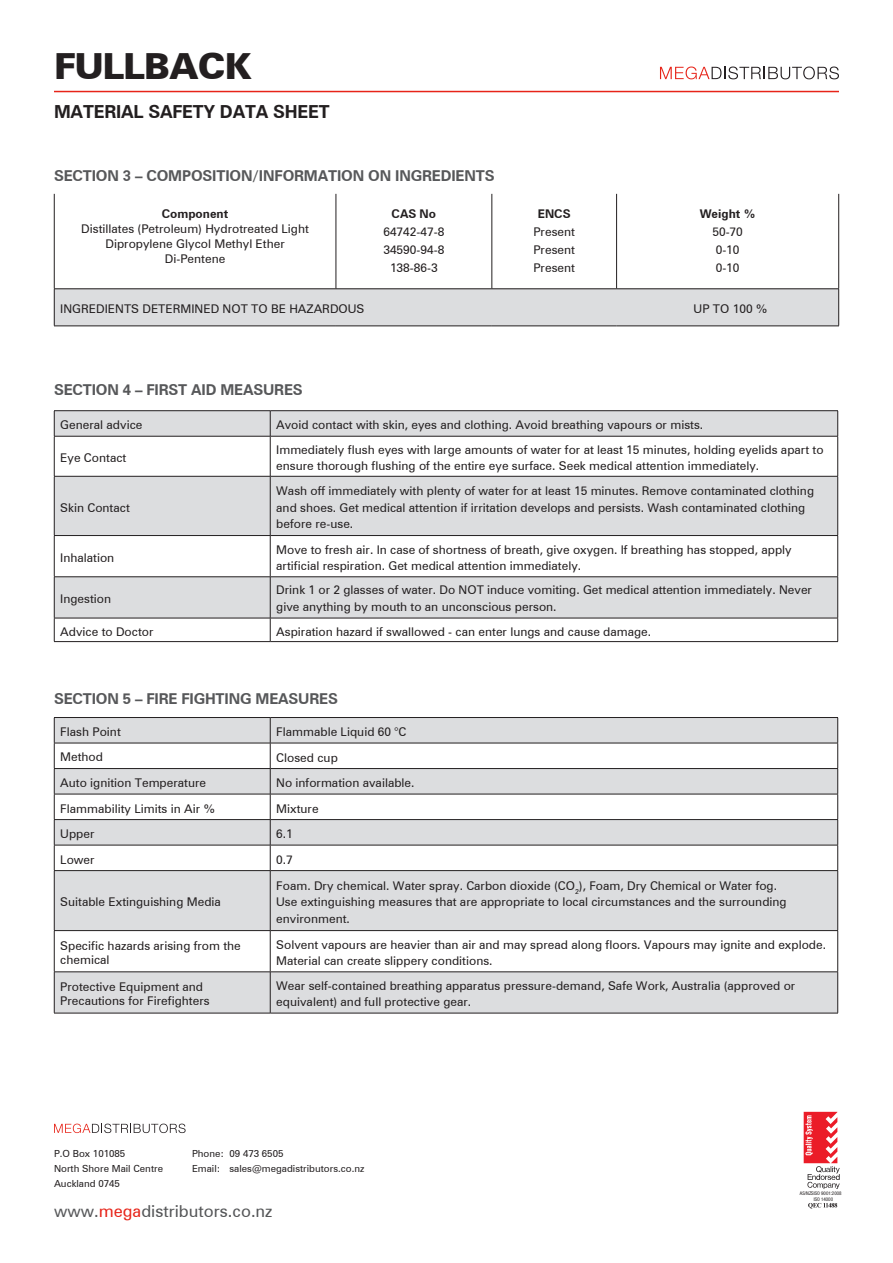
<style>
.page{position:relative;width:893px;height:1263px;background:#fff}
.page>*{position:absolute;margin:0;border:0;box-sizing:border-box;transform-origin:0 0}
.t1{font:900 36px "Zurich BT";letter-spacing:-.025em;color:#231f20}
.t2{font:700 18px "Zurich BT";letter-spacing:-.01em;color:#231f20}
.t3{font:16.5px "Zurich BT";color:#545557}
.t4{font:700 15px "Zurich BT";letter-spacing:-.01em;color:#57585a}
.t5{font:12px/16.5px "Zurich BT";color:#231f20}
.t6{font:700 12px "Zurich BT";color:#231f20}
.t7{font:9.75px "Zurich BT";color:#231f20}
.t8{font:condensed 4.95px/6px "Helvetica Neue";color:#231f20}
.s1{color:#57585a}
.s2{color:#e72419}
</style>
<div class="page">
<svg style="left:55px;top:411px;width:782px;height:207px;fill:#dcdddf"></svg>
<hr style="left:54px;top:410px;width:216px;height:1px;background:#231f20">
<svg style="left:54px;top:411px;width:1px;height:25px"></svg>
<hr style="left:270px;top:410px;width:568px;height:1px;background:#231f20">
<svg style="left:270px;top:411px;width:1px;height:25px"></svg>
<svg style="left:837px;top:411px;width:1px;height:25px"></svg>
<hr style="left:54px;top:436px;width:216px;height:1px;background:#231f20">
<hr style="left:54px;top:436px;width:1px;height:40px;background:#231f20">
<hr style="left:270px;top:436px;width:568px;height:1px;background:#231f20">
<hr style="left:270px;top:436px;width:1px;height:40px;background:#231f20">
<hr style="left:837px;top:436px;width:1px;height:40px;background:#231f20">
<hr style="left:54px;top:476px;width:216px;height:1px;background:#231f20">
<hr style="left:54px;top:476px;width:1px;height:59px;background:#231f20">
<hr style="left:270px;top:476px;width:568px;height:1px;background:#231f20">
<hr style="left:270px;top:476px;width:1px;height:59px;background:#231f20">
<hr style="left:837px;top:476px;width:1px;height:59px;background:#231f20">
<hr style="left:54px;top:535px;width:216px;height:1px;background:#231f20">
<hr style="left:54px;top:536px;width:1px;height:40px;background:#231f20">
<hr style="left:270px;top:535px;width:568px;height:1px;background:#231f20">
<hr style="left:270px;top:536px;width:1px;height:40px;background:#231f20">
<hr style="left:837px;top:536px;width:1px;height:40px;background:#231f20">
<hr style="left:54px;top:576px;width:216px;height:1px;background:#231f20">
<hr style="left:54px;top:577px;width:1px;height:41px;background:#231f20">
<hr style="left:270px;top:576px;width:568px;height:1px;background:#231f20">
<hr style="left:270px;top:577px;width:1px;height:41px;background:#231f20">
<hr style="left:837px;top:577px;width:1px;height:41px;background:#231f20">
<hr style="left:54px;top:618px;width:216px;height:1px;background:#231f20">
<svg style="left:54px;top:618px;width:1px;height:23px"></svg>
<hr style="left:270px;top:618px;width:568px;height:1px;background:#231f20">
<svg style="left:270px;top:618px;width:1px;height:23px"></svg>
<svg style="left:837px;top:618px;width:1px;height:23px"></svg>
<hr style="left:54px;top:641px;width:216px;height:1px;background:#231f20">
<hr style="left:270px;top:641px;width:568px;height:1px;background:#231f20">
<div style="left:55px;top:871px;width:782px;height:142px;background:#dcdddf"></div>
<svg style="left:55px;top:931px;width:782px;height:40px"></svg>
<hr style="left:54px;top:717px;width:216px;height:1px;background:#231f20">
<hr style="left:270px;top:717px;width:568px;height:1px;background:#231f20">
<svg style="left:54px;top:718px;width:784px;height:152px"></svg>
<hr style="left:54px;top:870px;width:216px;height:1px;background:#231f20">
<hr style="left:54px;top:871px;width:1px;height:59px;background:#231f20">
<hr style="left:270px;top:870px;width:568px;height:1px;background:#231f20">
<hr style="left:270px;top:871px;width:1px;height:59px;background:#231f20">
<hr style="left:837px;top:871px;width:1px;height:59px;background:#231f20">
<hr style="left:54px;top:930px;width:216px;height:1px;background:#231f20">
<hr style="left:54px;top:931px;width:1px;height:40px;background:#231f20">
<hr style="left:270px;top:930px;width:568px;height:1px;background:#231f20">
<hr style="left:270px;top:931px;width:1px;height:40px;background:#231f20">
<hr style="left:837px;top:931px;width:1px;height:40px;background:#231f20">
<hr style="left:54px;top:971px;width:216px;height:1px;background:#231f20">
<hr style="left:54px;top:972px;width:1px;height:41px;background:#231f20">
<hr style="left:270px;top:971px;width:568px;height:1px;background:#231f20">
<hr style="left:270px;top:972px;width:1px;height:41px;background:#231f20">
<hr style="left:837px;top:972px;width:1px;height:41px;background:#231f20">
<hr style="left:54px;top:1013px;width:216px;height:1px;background:#231f20">
<hr style="left:270px;top:1013px;width:568px;height:1px;background:#231f20">
<svg style="left:54px;top:1123px;width:132px;height:10px"></svg>
<svg style="left:804px;top:1112px;width:36px;height:77px"></svg>
<svg style="left:808px;top:1203px;width:29px;height:5px"></svg>
<svg style="left:660px;top:67px;width:179px;height:12px"></svg>
<hr style="left:54px;top:91px;width:785px;height:1px;background:#e72419">
<div style="left:54px;top:289px;width:785px;height:37px;background:#dcdddf"></div>
<hr style="left:54px;top:194px;width:1px;height:95px;background:#231f20">
<hr style="left:336px;top:194px;width:1px;height:95px;background:#231f20">
<hr style="left:492px;top:194px;width:1px;height:95px;background:#231f20">
<hr style="left:616px;top:194px;width:1px;height:95px;background:#231f20">
<hr style="left:838px;top:194px;width:1px;height:95px;background:#231f20">
<hr style="left:54px;top:289px;width:282px;height:1px;background:#231f20">
<hr style="left:54px;top:289px;width:1px;height:37px;background:#231f20">
<hr style="left:336px;top:289px;width:156px;height:1px;background:#231f20">
<hr style="left:492px;top:289px;width:125px;height:1px;background:#231f20">
<hr style="left:617px;top:289px;width:222px;height:1px;background:#231f20">
<hr style="left:838px;top:289px;width:1px;height:37px;background:#231f20">
<hr style="left:54px;top:326px;width:282px;height:1px;background:#231f20">
<hr style="left:336px;top:326px;width:156px;height:1px;background:#231f20">
<hr style="left:492px;top:326px;width:125px;height:1px;background:#231f20">
<hr style="left:617px;top:326px;width:222px;height:1px;background:#231f20">
<p class="t1" style="left:54px;top:45px;width:199px">FULLBACK</p>
<p class="t2" style="left:54px;top:100px;width:277px">MATERIAL SAFETY DATA SHEET</p>
<p class="t4" style="left:54px;top:166px;width:442px">SECTION 3 – COMPOSITION/INFORMATION ON INGREDIENTS</p>
<p class="t6" style="left:162px;top:207px;width:68px">Component</p>
<p class="t5" style="left:81px;top:221px;width:229px">Distillates (Petroleum) Hydrotreated Light</p>
<p class="t5" style="left:105px;top:236px;width:181px;line-height:15px;text-align:center">Dipropylene Glycol Methyl Ether<br>Di-Pentene</p>
<p class="t6" style="left:392px;top:207px;width:46px">CAS No</p>
<p class="t5" style="left:383px;top:223px;width:63px;line-height:18px;text-align:center">64742-47-8<br>34590-94-8<br>138-86-3</p>
<p class="t6" style="left:538px;top:207px;width:34px">ENCS</p>
<p class="t5" style="left:533px;top:224px;width:43px">Present</p>
<p class="t5" style="left:533px;top:241px;width:43px;line-height:18px">Present<br>Present</p>
<p class="t6" style="left:700px;top:207px;width:57px">Weight %</p>
<p class="t5" style="left:712px;top:223px;width:32px;line-height:18px">50-70<br>0-10<br>0-10</p>
<p class="t5" style="left:60px;top:300px;width:306px">INGREDIENTS DETERMINED NOT TO BE HAZARDOUS</p>
<p class="t5" style="left:694px;top:300px;width:76px">UP TO 100 %</p>
<p class="t4" style="left:54px;top:381px;width:250px">SECTION 4 – FIRST AID MEASURES</p>
<p class="t5" style="left:60px;top:417px;width:84px">General advice</p>
<p class="t5" style="left:276px;top:417px;width:428px">Avoid contact with skin, eyes and clothing. Avoid breathing vapours or mists.</p>
<p class="t5" style="left:60px;top:449px;width:68px">Eye Contact</p>
<p class="t5" style="left:276px;top:441px;width:549px">Immediately flush eyes with large amounts of water for at least 15 minutes, holding eyelids apart to ensure thorough flushing of the entire eye surface. Seek medical attention immediately.</p>
<p class="t5" style="left:60px;top:499px;width:71px">Skin Contact</p>
<p class="t5" style="left:276px;top:483px;width:539px">Wash off immediately with plenty of water for at least 15 minutes. Remove contaminated clothing and shoes. Get medical attention if irritation develops and persists. Wash contaminated clothing before re-use.</p>
<p class="t5" style="left:60px;top:549px;width:56px">Inhalation</p>
<p class="t5" style="left:276px;top:541px;width:517px">Move to fresh air. In case of shortness of breath, give oxygen. If breathing has stopped, apply artificial respiration. Get medical attention immediately.</p>
<p class="t5" style="left:60px;top:591px;width:52px">Ingestion</p>
<p class="t5" style="left:276px;top:582px;width:537px">Drink 1 or 2 glasses of water. Do NOT induce vomiting. Get medical attention immediately. Never give anything by mouth to an unconscious person.</p>
<p class="t5" style="left:60px;top:623px;width:95px">Advice to Doctor</p>
<p class="t5" style="left:276px;top:623px;width:376px">Aspiration hazard if swallowed - can enter lungs and cause damage.</p>
<p class="t4" style="left:54px;top:690px;width:285px">SECTION 5 – FIRE FIGHTING MEASURES</p>
<p class="t5" style="left:60px;top:723px;width:62px">Flash Point</p>
<p class="t5" style="left:276px;top:723px;width:132px">Flammable Liquid 60 °C</p>
<p class="t5" style="left:60px;top:748px;width:44px">Method</p>
<p class="t5" style="left:276px;top:749px;width:63px">Closed cup</p>
<p class="t5" style="left:60px;top:774px;width:147px">Auto ignition Temperature</p>
<p class="t5" style="left:276px;top:774px;width:140px">No information available.</p>
<p class="t5" style="left:60px;top:800px;width:156px">Flammability Limits in Air %</p>
<p class="t5" style="left:276px;top:800px;width:44px">Mixture</p>
<p class="t5" style="left:60px;top:825px;width:36px">Upper</p>
<p class="t5" style="left:276px;top:825px;width:18px">6.1</p>
<p class="t5" style="left:60px;top:851px;width:36px">Lower</p>
<p class="t5" style="left:276px;top:851px;width:18px">0.7</p>
<p class="t5" style="left:60px;top:894px;width:162px">Suitable Extinguishing Media</p>
<p class="t5" style="left:276px;top:877px;width:512px">Foam. Dry chemical. Water spray. Carbon dioxide (CO<sub>2</sub>), Foam, Dry Chemical or Water fog.<br>Use extinguishing measures that are appropriate to local circumstances and the surrounding environment.</p>
<p class="t5" style="left:60px;top:938px;width:182px;line-height:14.4px">Specific hazards arising from the chemical</p>
<p class="t5" style="left:276px;top:936px;width:551px">Solvent vapours are heavier than air and may spread along floors. Vapours may ignite and explode.<br>Material can create slippery conditions.</p>
<p class="t5" style="left:60px;top:979px;width:151px;line-height:14.4px">Protective Equipment and<br>Precautions for Firefighters</p>
<p class="t5" style="left:276px;top:977px;width:521px">Wear self-contained breathing apparatus pressure-demand, Safe Work, Australia (approved or equivalent) and full protective gear.</p>
<p class="t7" style="left:54px;top:1148px;width:73px">P.O Box 101085</p>
<p class="t7" style="left:192px;top:1148px;width:93px">Phone: 09 473 6505</p>
<p class="t7" style="left:54px;top:1163px;width:111px">North Shore Mail Centre</p>
<p class="t7" style="left:192px;top:1163px;width:174px">Email: sales@megadistributors.co.nz</p>
<p class="t7" style="left:54px;top:1178px;width:67px">Auckland 0745</p>
<p class="t3" style="left:54px;top:1201px;width:220px"><span class="s1">www.</span><span class="s2">mega</span>distributors.co.nz</p>
<p class="t8" style="left:814px;top:1190px;width:29px;text-indent:-14px">AS/NZSISO 9001:2008<br>ISO 14000</p>
</div>
